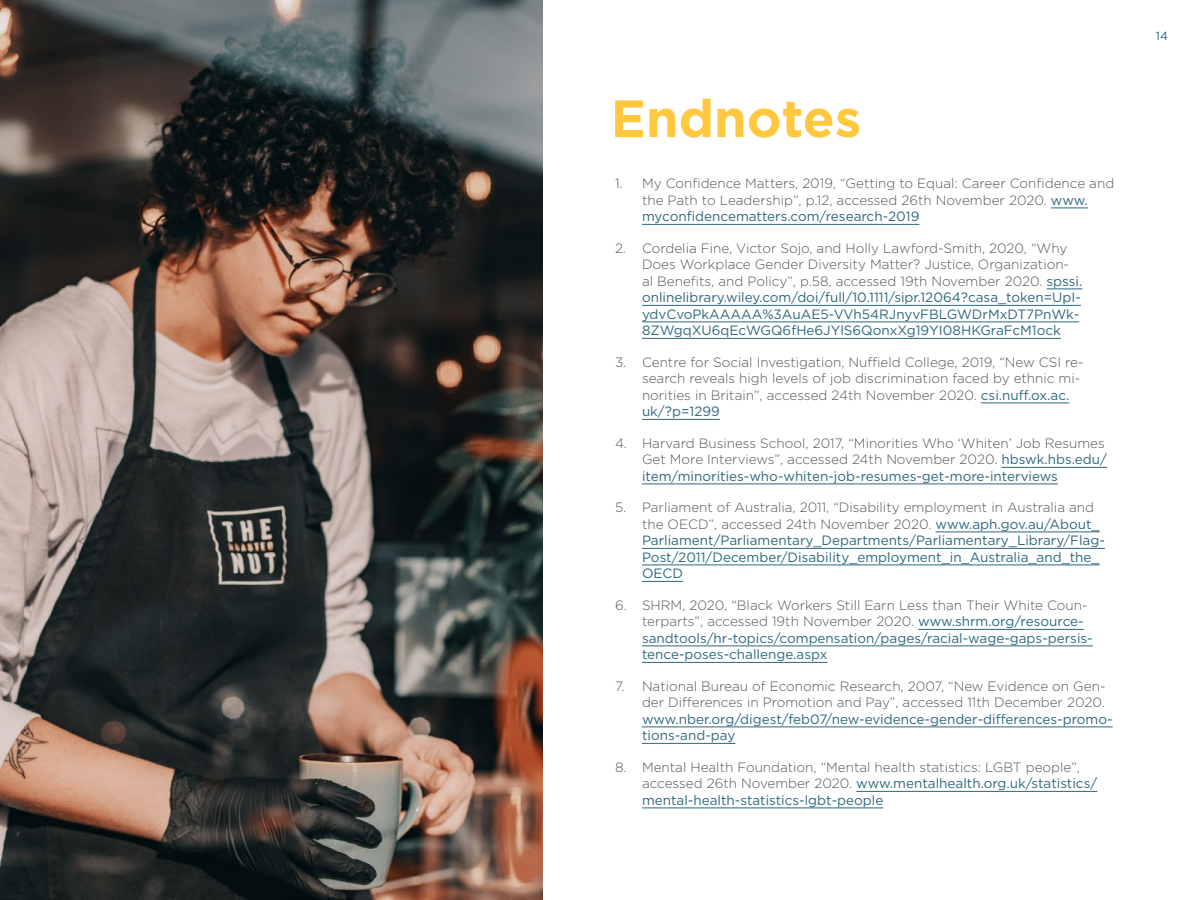
<style>
.page{position:relative;width:1200px;height:900px;background:#fff}
.page>*{position:absolute;margin:0;border:0;box-sizing:border-box;transform-origin:0 0}
.t1{font:700 52.5px "Gotham";color:#ffc83e}
.t2{font:13.5px/16.5px "Gotham";color:#2d687d}
.t3{font:300 13.5px/16.5px "Gotham";color:#565656}
.t4{font:11.85px "Gotham";color:#2d687d}
.s1{font-weight:400;color:#2d687d}
.s2{font-weight:300;color:#565656}
</style>
<div class="page">
<hr style="left:1051px;top:208px;width:37px;height:1px;background:#2d687d">
<hr style="left:642px;top:224px;width:277px;height:1px;background:#2d687d">
<hr style="left:1047px;top:289px;width:35px;height:1px;background:#2d687d">
<hr style="left:642px;top:305px;width:439px;height:1px;background:#2d687d">
<hr style="left:642px;top:322px;width:437px;height:1px;background:#2d687d">
<hr style="left:642px;top:338px;width:419px;height:1px;background:#2d687d">
<hr style="left:981px;top:403px;width:88px;height:1px;background:#2d687d">
<hr style="left:642px;top:419px;width:78px;height:1px;background:#2d687d">
<hr style="left:1002px;top:467px;width:105px;height:1px;background:#2d687d">
<hr style="left:642px;top:484px;width:416px;height:1px;background:#2d687d">
<hr style="left:936px;top:532px;width:164px;height:1px;background:#2d687d">
<hr style="left:642px;top:548px;width:463px;height:1px;background:#2d687d">
<hr style="left:642px;top:565px;width:458px;height:1px;background:#2d687d">
<hr style="left:642px;top:581px;width:41px;height:1px;background:#2d687d">
<hr style="left:918px;top:629px;width:166px;height:1px;background:#2d687d">
<hr style="left:642px;top:646px;width:451px;height:1px;background:#2d687d">
<hr style="left:642px;top:662px;width:185px;height:1px;background:#2d687d">
<hr style="left:642px;top:727px;width:471px;height:1px;background:#2d687d">
<hr style="left:642px;top:743px;width:93px;height:1px;background:#2d687d">
<hr style="left:856px;top:791px;width:241px;height:1px;background:#2d687d">
<hr style="left:642px;top:808px;width:241px;height:1px;background:#2d687d">
<img style="left:0;top:0;width:543px;height:900px">
<h1 class="t1" style="left:611px;top:84px;width:252px">Endnotes</h1>
<p class="t3" style="left:642px;top:175px;width:474px;text-indent:-27px">1. My Confidence Matters, 2019, “Getting to Equal: Career Confidence and the Path to Leadership”, p.12, accessed 26th November 2020. <span class="s1">www. myconfidencematters.com/research-2019</span></p>
<p class="t2" style="left:642px;top:240px;width:442px;text-indent:-27px"><span class="s2">2. Cordelia Fine, Victor Sojo, and Holly Lawford-Smith, 2020, “Why Does Workplace Gender Diversity Matter? Justice, Organization&shy;al Benefits, and Policy”, p.58, accessed 19th November 2020.</span> spssi. onlinelibrary.wiley.com/doi/full/10.1111/sipr.12064?casa_token=UpI&shy;ydvCvoPkAAAAA%3AuAE5-VVh54RJnyvFBLGWDrMxDT7PnWk-8ZWgqXU6qEcWGQ6fHe6JYlS6QonxXg19YI08HKGraFcM1ock</p>
<p class="t3" style="left:642px;top:353px;width:443px;text-indent:-27px">3. Centre for Social Investigation, Nuffield College, 2019, “New CSI re&shy;search reveals high levels of job discrimination faced by ethnic mi&shy;norities in Britain”, accessed 24th November 2020. <span class="s1">csi.nuff.ox.ac. uk/?p=1299</span></p>
<p class="t3" style="left:642px;top:434px;width:467px;text-indent:-27px">4. Harvard Business School, 2017, “Minorities Who ‘Whiten’ Job Resumes<br>Get More Interviews”, accessed 24th November 2020. <span class="s1">hbswk.hbs.edu/ item/minorities-who-whiten-job-resumes-get-more-interviews</span></p>
<p class="t2" style="left:642px;top:499px;width:464px;text-indent:-27px"><span class="s2">5. Parliament of Australia, 2011, “Disability employment in Australia and the OECD”, accessed 24th November 2020.</span> www.aph.gov.au/About_ Parliament/Parliamentary_Departments/Parliamentary_Library/Flag-Post/2011/December/Disability_employment_in_Australia_and_the_ OECD</p>
<p class="t2" style="left:642px;top:597px;width:452px;text-indent:-27px"><span class="s2">6. SHRM, 2020, “Black Workers Still Earn Less than Their White Coun&shy;terparts”, accessed 19th November 2020.</span> www.shrm.org/resource&shy;sandtools/hr-topics/compensation/pages/racial-wage-gaps-persis&shy;tence-poses-challenge.aspx</p>
<p class="t3" style="left:615px;top:677px;width:492px;text-align:right">7. National Bureau of Economic Research, 2007, “New Evidence on Gen&shy;der Differences in Promotion and Pay”, accessed 11th December 2020.</p>
<p class="t2" style="left:642px;top:710px;width:472px">www.nber.org/digest/feb07/new-evidence-gender-differences-promo&shy;tions-and-pay</p>
<p class="t3" style="left:642px;top:758px;width:457px;text-indent:-27px">8. Mental Health Foundation, “Mental health statistics: LGBT people”, accessed 26th November 2020. <span class="s1">www.mentalhealth.org.uk/statistics/ mental-health-statistics-lgbt-people</span></p>
<p class="t4" style="left:1156px;top:28px;width:14px">14</p>
</div>
